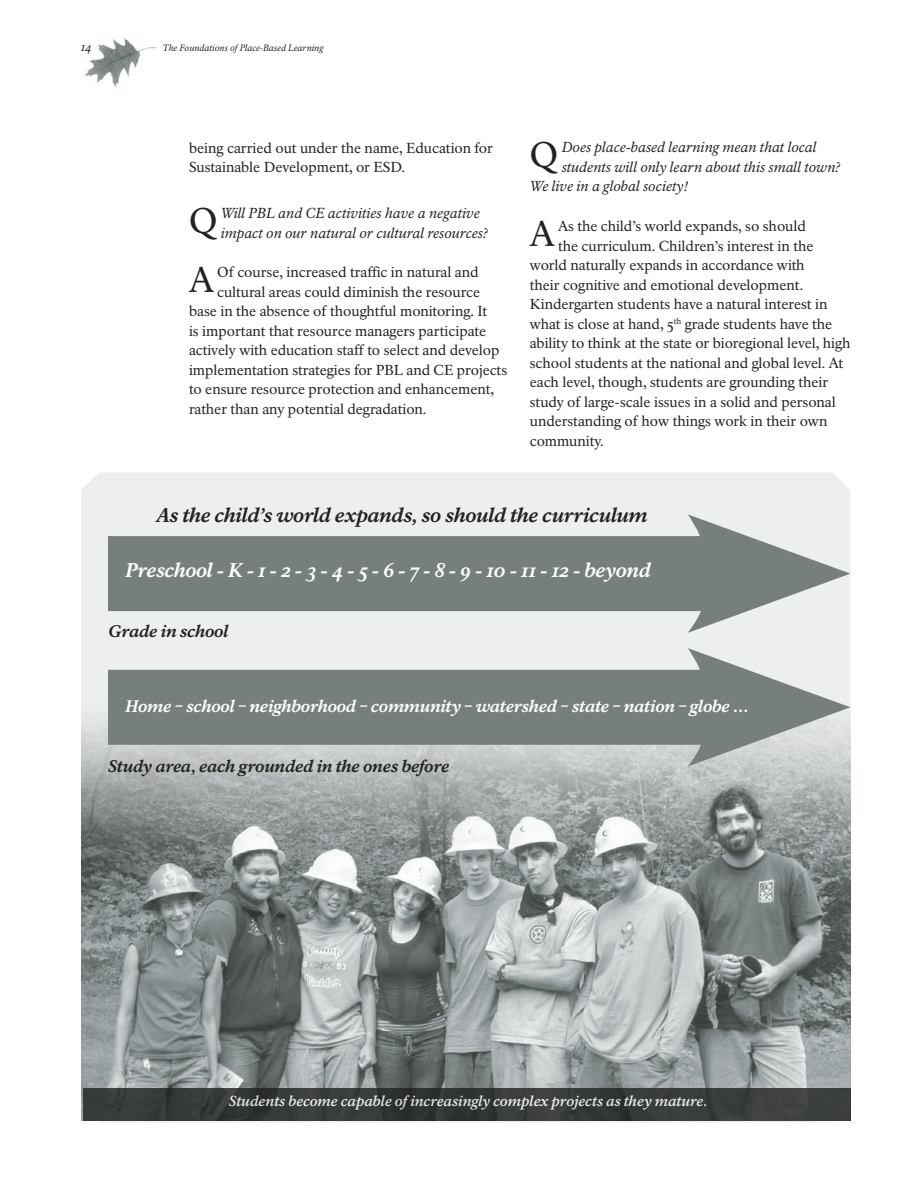
<style>
.page{position:relative;width:918px;height:1188px;background:#fff}
.page>*{position:absolute;margin:0;border:0;box-sizing:border-box;transform-origin:0 0}
.t1{font:35.1px "NPS Rawlinson";color:#20231e}
.t2{font:italic 700 19.5px "NPS Rawlinson Two";letter-spacing:-.025em;color:#20231e}
.t3{font:italic 700 19.5px "NPS Rawlinson Two";letter-spacing:-.025em;color:#fff}
.t4{font:italic 700 16.5px "NPS Rawlinson Two";letter-spacing:-.02em;color:#fff}
.t5{font:italic 700 16.5px "NPS Rawlinson Two";letter-spacing:-.02em;color:#20231e}
.t6{font:14.25px/19.5px "NPS Rawlinson";letter-spacing:-.005em;color:#20231e}
.t7{font:italic 14.25px/19.5px "NPS Rawlinson";color:#20231e}
.t8{font:italic 700 14.25px "NPS Rawlinson";letter-spacing:-.005em;color:#fff}
.t9{font:italic 12px "NPS Rawlinson";color:#20231e}
.t10{font:italic 9px "NPS Rawlinson";color:#20231e}
</style>
<div class="page">
<img style="left:85px;top:38px;width:71px;height:50px">
<div style="left:81px;top:473px;width:769px;height:649px;background:#edeeef"></div>
<img style="left:81px;top:655px;width:769px;height:465px">
<svg style="left:83px;top:1088px;width:767px;height:32px;fill:#393c39"></svg>
<div style="left:108px;top:536px;width:627px;height:75px;background:#777e7e"></div>
<svg style="left:688px;top:514px;width:162px;height:119px"></svg>
<div style="left:108px;top:670px;width:627px;height:75px;background:#777e7e"></div>
<svg style="left:688px;top:648px;width:162px;height:119px"></svg>
<p class="t9" style="left:81px;top:39px;width:6px">14</p>
<p class="t10" style="left:163px;top:42px;width:162px">The Foundations of Place-Based Learning</p>
<p class="t6" style="left:189px;top:138px;width:305px">being carried out under the name, Education for<br>Sustainable Development, or ESD.</p>
<h1 class="t1" style="left:189px;top:200px;width:30px">Q</h1>
<p class="t7" style="left:221px;top:203px;width:269px">Will PBL and CE activities have a negative impact on our natural or cultural resources?</p>
<h1 class="t1" style="left:189px;top:259px;width:26px">A</h1>
<p class="t6" style="left:217px;top:263px;width:263px">Of course, increased traffic in natural and</p>
<p class="t6" style="left:217px;top:282px;width:265px">cultural areas could diminish the resource</p>
<p class="t6" style="left:189px;top:302px;width:300px">base in the absence of thoughtful monitoring. It</p>
<p class="t6" style="left:189px;top:321px;width:299px">is important that resource managers participate</p>
<p class="t6" style="left:189px;top:341px;width:312px">actively with education staff to select and develop</p>
<p class="t6" style="left:189px;top:360px;width:320px">implementation strategies for PBL and CE projects</p>
<p class="t6" style="left:189px;top:380px;width:307px">to ensure resource protection and enhancement,</p>
<p class="t6" style="left:189px;top:399px;width:239px">rather than any potential degradation.</p>
<h1 class="t1" style="left:530px;top:134px;width:30px">Q</h1>
<p class="t7" style="left:562px;top:138px;width:256px">Does place-based learning mean that local</p>
<p class="t7" style="left:562px;top:157px;width:280px">students will only learn about this small town?</p>
<p class="t7" style="left:530px;top:177px;width:160px">We live in a global society!</p>
<h1 class="t1" style="left:530px;top:213px;width:26px">A</h1>
<p class="t6" style="left:558px;top:216px;width:249px">As the child’s world expands, so should</p>
<p class="t6" style="left:558px;top:236px;width:257px">the curriculum. Children’s interest in the</p>
<p class="t6" style="left:530px;top:255px;width:276px">world naturally expands in accordance with</p>
<p class="t6" style="left:530px;top:275px;width:275px">their cognitive and emotional development.</p>
<p class="t6" style="left:530px;top:294px;width:299px">Kindergarten students have a natural interest in</p>
<p class="t6" style="left:530px;top:314px;width:304px">what is close at hand, 5<sup>th</sup> grade students have the</p>
<p class="t6" style="left:530px;top:333px;width:322px">ability to think at the state or bioregional level, high</p>
<p class="t6" style="left:530px;top:353px;width:315px">school students at the national and global level. At</p>
<p class="t6" style="left:530px;top:372px;width:300px">each level, though, students are grounding their</p>
<p class="t6" style="left:530px;top:392px;width:307px">study of large-scale issues in a solid and personal</p>
<p class="t6" style="left:530px;top:411px;width:299px">understanding of how things work in their own</p>
<p class="t6" style="left:530px;top:431px;width:75px">community.</p>
<h2 class="t2" style="left:156px;top:503px;width:493px">As the child’s world expands, so should the curriculum</h2>
<h2 class="t3" style="left:125px;top:558px;width:527px">Preschool - K - 1 - 2 - 3 - 4 - 5 - 6 - 7 - 8 - 9 - 10 - 11 - 12 - beyond</h2>
<p class="t5" style="left:108px;top:621px;width:122px">Grade in school</p>
<p class="t4" style="left:125px;top:695px;width:625px">Home – school – neighborhood – community – watershed – state – nation – globe …</p>
<p class="t5" style="left:108px;top:756px;width:343px">Study area, each grounded in the ones before</p>
<p class="t8" style="left:229px;top:1092px;width:480px">Students become capable of increasingly complex projects as they mature.</p>
</div>
